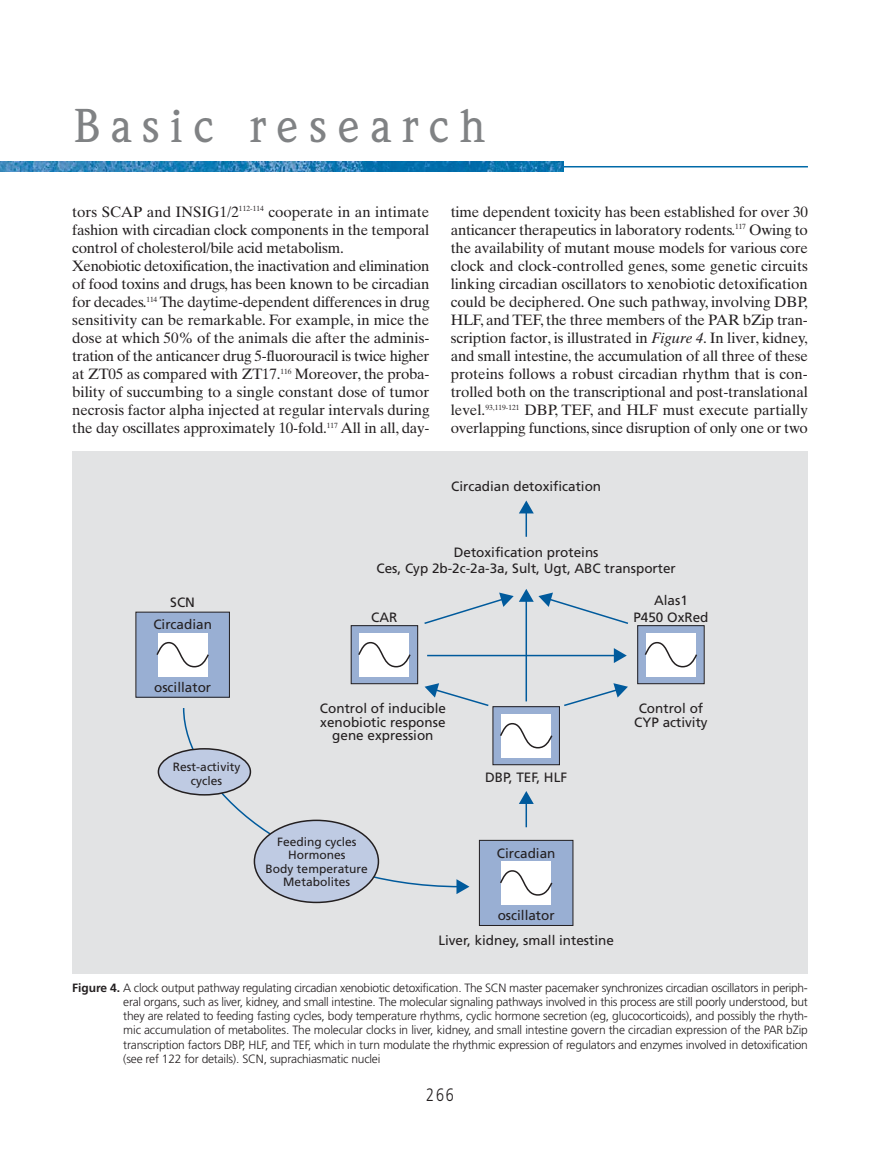
<style>
.page{position:relative;width:893px;height:1149px;background:#fff}
.page>*{position:absolute;margin:0;border:0;box-sizing:border-box;transform-origin:0 0}
.t1{font:500 46.5px "Weidemann";letter-spacing:.22em;color:#808284}
.t2{font:300 18px "Frutiger";color:#231f20;scale:.8 1}
.t3{font:15px/18px "Times Ten";letter-spacing:-.015em;color:#231f20}
.t4{font:13.5px/13.5px "Frutiger";color:#231f20;text-align:center}
.t5{font:300 12px/14.2px "Frutiger";letter-spacing:-.015em;color:#231f20;text-align:justify}
.t6{font:12px/13.5px "Frutiger";color:#231f20;text-align:center}
.s1{font-style:italic}
.s2{font-weight:700}
</style>
<div class="page">
<hr style="left:393px;top:166px;width:415px;height:1px;background:#006aa8">
<img style="left:0;top:162px;width:563px;height:9px">
<div style="left:72px;top:451px;width:736px;height:522px;background:#e2e3e4"></div>
<hr style="left:525px;top:599px;width:2px;height:102px;background:#005a9c">
<hr style="left:427px;top:654px;width:189px;height:2px;background:#005a9c">
<svg style="left:614px;top:648px;width:13px;height:15px"></svg>
<svg style="left:456px;top:883px;width:13px;height:10px"></svg>
<svg style="left:564px;top:683px;width:64px;height:24px"></svg>
<svg style="left:425px;top:683px;width:64px;height:23px"></svg>
<svg style="left:424px;top:589px;width:205px;height:36px"></svg>
<div style="left:493px;top:706px;width:66px;height:58px;background:#99afd3"></div>
<div style="left:493px;top:706px;width:67px;height:58px;border:1px solid #231f20"></div>
<div style="left:501px;top:714px;width:50px;height:43px;background:#fff"></div>
<svg style="left:500px;top:723px;width:53px;height:26px"></svg>
<div style="left:479px;top:840px;width:94px;height:85px;background:#99afd3"></div>
<div style="left:479px;top:839px;width:94px;height:86px;border:1px solid #231f20"></div>
<div style="left:501px;top:861px;width:50px;height:43px;background:#fff"></div>
<svg style="left:500px;top:870px;width:53px;height:26px"></svg>
<div style="left:136px;top:612px;width:93px;height:85px;background:#99afd3"></div>
<div style="left:158px;top:633px;width:50px;height:43px;background:#fff"></div>
<svg style="left:156px;top:641px;width:53px;height:27px"></svg>
<hr style="left:525px;top:511px;width:2px;height:25px;background:#005a9c">
<svg style="left:519px;top:500px;width:15px;height:13px"></svg>
<hr style="left:525px;top:801px;width:2px;height:26px;background:#005a9c">
<svg style="left:519px;top:791px;width:14px;height:12px"></svg>
<div style="left:351px;top:625px;width:67px;height:58px;background:#99afd3"></div>
<div style="left:351px;top:625px;width:67px;height:59px;border:1px solid #231f20"></div>
<div style="left:359px;top:633px;width:50px;height:43px;background:#fff"></div>
<svg style="left:358px;top:641px;width:53px;height:27px"></svg>
<div style="left:638px;top:625px;width:66px;height:58px;background:#99afd3"></div>
<div style="left:637px;top:625px;width:68px;height:59px;border:1px solid #231f20"></div>
<div style="left:646px;top:633px;width:50px;height:43px;background:#fff"></div>
<svg style="left:644px;top:641px;width:53px;height:27px"></svg>
<svg style="left:182px;top:708px;width:281px;height:179px"></svg>
<div style="left:158px;top:748px;width:92px;height:46px;background:#bfcbe3;border-radius:50%"></div>
<div style="left:158px;top:747px;width:93px;height:48px;border:2px solid #231f20;border-radius:50%"></div>
<div style="left:254px;top:820px;width:124px;height:82px;background:#bfcbe3;border-radius:50%"></div>
<div style="left:254px;top:819px;width:125px;height:83px;border:2px solid #231f20;border-radius:50%"></div>
<h1 class="t1" style="left:74px;top:108px;width:413px">Basic research</h1>
<p class="t3" style="left:72px;top:204px;width:359px">tors SCAP and INSIG1/2<sup>112-114</sup> cooperate in an intimate fashion with circadian clock components in the temporal control of cholesterol/bile acid metabolism.<br>Xenobiotic detoxification, the inactivation and elimination of food toxins and drugs, has been known to be circadian for decades.<sup>114</sup> The daytime-dependent differences in drug sensitivity can be remarkable. For example, in mice the dose at which 50% of the animals die after the adminis&shy;tration of the anticancer drug 5-fluorouracil is twice higher at ZT05 as compared with ZT17.<sup>116</sup> Moreover, the proba&shy;bility of succumbing to a single constant dose of tumor necrosis factor alpha injected at regular intervals during the day oscillates approximately 10-fold.<sup>117</sup> All in all, day-</p>
<p class="t3" style="left:451px;top:204px;width:359px;text-align:justify">time dependent toxicity has been established for over 30 anticancer therapeutics in laboratory rodents.<sup>117</sup> Owing to the availability of mutant mouse models for various core clock and clock-controlled genes, some genetic circuits linking circadian oscillators to xenobiotic detoxification could be deciphered. One such pathway, involving DBP, HLF, and TEF, the three members of the PAR bZip tran&shy;scription factor, is illustrated in <span class="s1">Figure 4</span>. In liver, kidney, and small intestine, the accumulation of all three of these proteins follows a robust circadian rhythm that is con&shy;trolled both on the transcriptional and post-translational level.<sup>93,119-121</sup> DBP, TEF, and HLF must execute partially overlapping functions, since disruption of only one or two</p>
<p class="t4" style="left:170px;top:596px;width:26px">SCN</p>
<p class="t4" style="left:153px;top:618px;width:60px">Circadian</p>
<p class="t4" style="left:154px;top:681px;width:59px">oscillator</p>
<p class="t6" style="left:173px;top:761px;width:69px">Rest-activity cycles</p>
<p class="t4" style="left:451px;top:480px;width:152px">Circadian detoxification</p>
<p class="t4" style="left:376px;top:544px;width:301px;line-height:16.5px">Detoxification proteins<br>Ces, Cyp 2b-2c-2a-3a, Sult, Ugt, ABC transporter</p>
<p class="t4" style="left:371px;top:611px;width:28px">CAR</p>
<p class="t4" style="left:633px;top:593px;width:77px;line-height:16.5px">Alas1<br>P450 OxRed</p>
<p class="t4" style="left:320px;top:702px;width:128px">Control of inducible xenobiotic response gene expression</p>
<p class="t6" style="left:266px;top:835px;width:104px">Feeding cycles<br>Hormones<br>Body temperature<br>Metabolites</p>
<p class="t4" style="left:485px;top:771px;width:84px">DBP, TEF, HLF</p>
<p class="t4" style="left:497px;top:846px;width:60px">Circadian</p>
<p class="t4" style="left:498px;top:909px;width:59px">oscillator</p>
<p class="t4" style="left:438px;top:933px;width:177px">Liver, kidney, small intestine</p>
<p class="t4" style="left:634px;top:702px;width:75px">Control of<br>CYP activity</p>
<p class="t5" style="left:123px;top:980px;width:686px;text-indent:-51px"><span class="s2">Figure 4.</span> A clock output pathway regulating circadian xenobiotic detoxification. The SCN master pacemaker synchronizes circadian oscillators in periph&shy;eral organs, such as liver, kidney, and small intestine. The molecular signaling pathways involved in this process are still poorly understood, but they are related to feeding fasting cycles, body temperature rhythms, cyclic hormone secretion (eg, glucocorticoids), and possibly the rhyth&shy;mic accumulation of metabolites. The molecular clocks in liver, kidney, and small intestine govern the circadian expression of the PAR bZip transcription factors DBP, HLF, and TEF, which in turn modulate the rhythmic expression of regulators and enzymes involved in detoxification (see ref 122 for details). SCN, suprachiasmatic nuclei</p>
<p class="t2" style="left:426px;top:1087px;width:36px">266</p>
</div>
